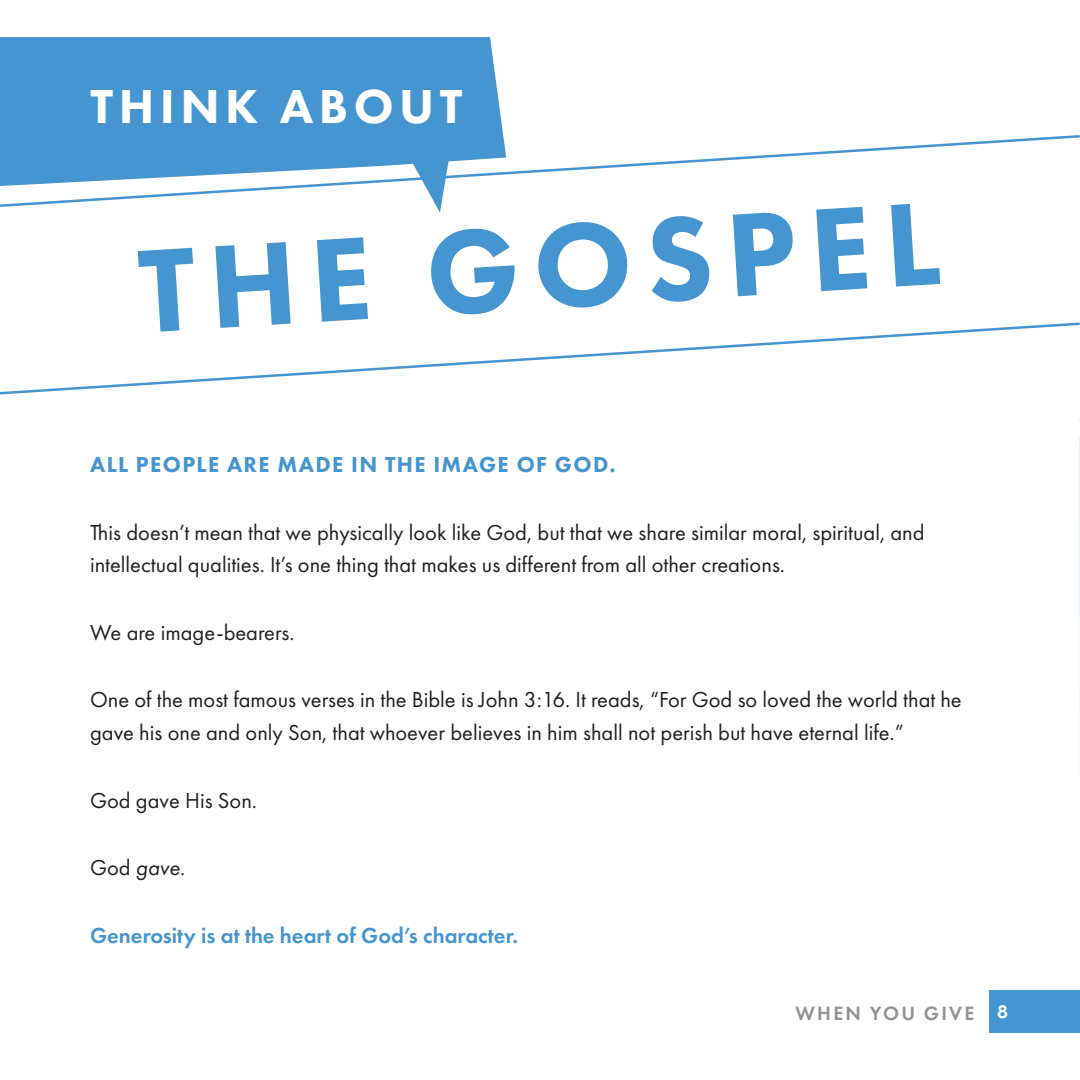
<style>
.page{position:relative;width:1080px;height:1080px;background:#fff}
.page>*{position:absolute;margin:0;border:0;box-sizing:border-box;transform-origin:0 0}
.Title_-_Large{font:800 122.5px "Futura PT";color:#4595d0}
.Title_-_Large-2{font:800 49.5px "Futura PT";letter-spacing:.11em;color:#fff}
.Body{font:22.5px/32.5px "Futura PT";color:#231f20}
.Body-2{font:600 22.5px "Futura PT";color:#4595d0}
.Body-3{font:800 22.5px "Futura PT";letter-spacing:.06em;color:#4595d0}
.t1{font:600 20px "Futura PT";letter-spacing:.11em;color:#94928f}
.s1{font-style:italic}
.s2{font-family:"Effra";font-weight:500;color:#fff}
</style>
<div class="page">
<svg style="left:0;top:135px;width:1080px;height:72px"></svg>
<svg style="left:0;top:322px;width:1080px;height:73px"></svg>
<svg style="left:1077px;top:331px;width:3px;height:371px"></svg>
<svg style="left:0;top:37px;width:508px;height:152px;background:#58a0d4"></svg>
<svg style="left:401px;top:142px;width:51px;height:71px"></svg>
<div style="left:990px;top:990px;width:90px;height:42px;background:#4595d0"></div>
<p class="Title_-_Large-2" style="left:91px;top:75px;width:373px">THINK ABOUT</p>
<p class="Title_-_Large" style="left:134px;top:219px;width:803px;rotate:-4deg">THE GOSPEL</p>
<p class="Body-3" style="left:90px;top:451px;width:527px">ALL PEOPLE ARE MADE IN THE IMAGE OF GOD.</p>
<p class="Body" style="left:90px;top:516px;width:836px">This doesn’t mean that we physically look like God, but that we share similar moral, spiritual, and intellectual qualities. It’s one thing that makes us different from all other creations.</p>
<p class="Body" style="left:90px;top:616px;width:206px">We are image-bearers.</p>
<p class="Body" style="left:90px;top:684px;width:873px">One of the most famous verses in the Bible is John 3:16. It reads, “For God so loved the world that he gave his one and only Son, that whoever believes in him shall not perish but have eternal life.”</p>
<p class="Body" style="left:90px;top:784px;width:169px">God gave His Son.</p>
<p class="Body" style="left:90px;top:851px;width:97px">God <span class="s1">gave</span>.</p>
<p class="Body-2" style="left:90px;top:921px;width:430px">Generosity is at the heart of God’s character.</p>
<p class="t1" style="left:796px;top:1001px;width:214px">WHEN YOU GIVE <span class="s2">8</span></p>
</div>
